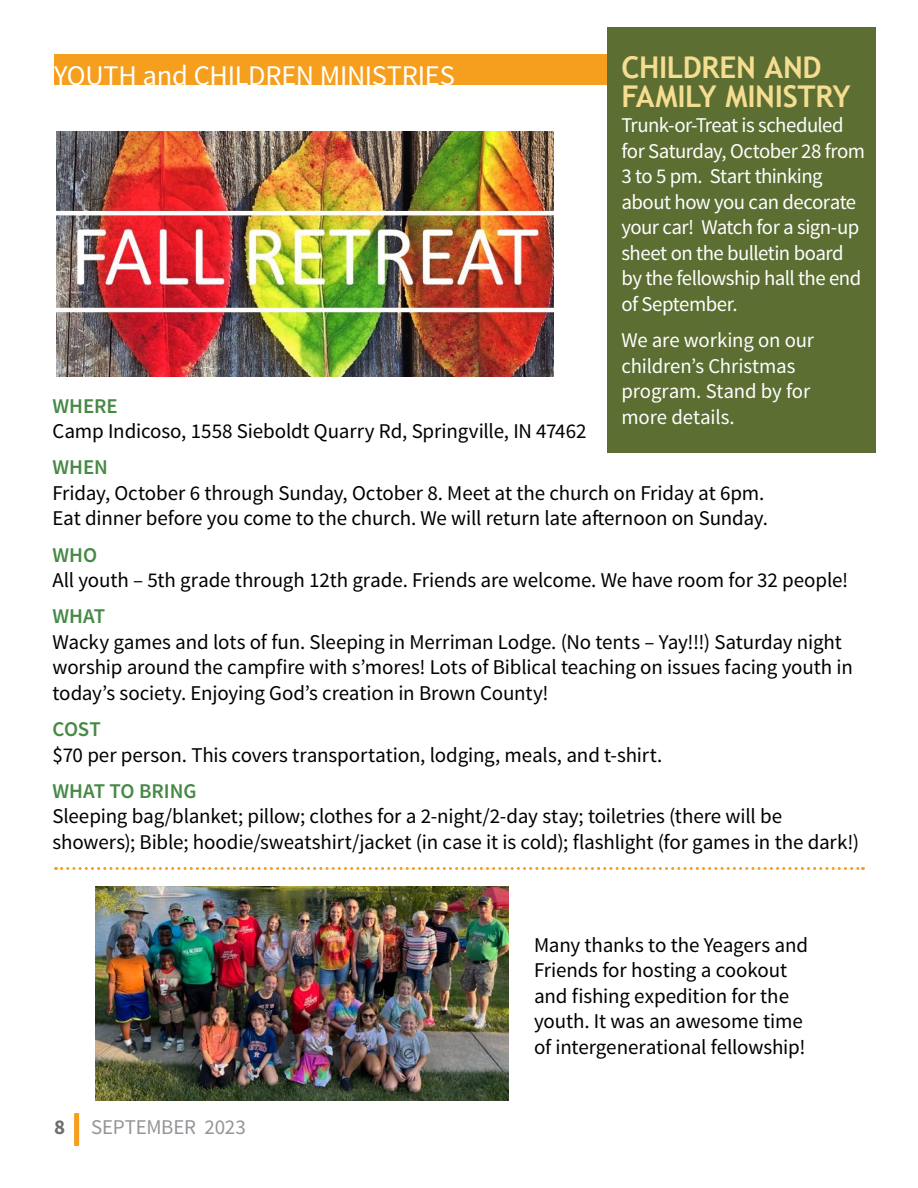
<style>
.page{position:relative;width:918px;height:1188px;background:#fff}
.page>*{position:absolute;margin:0;border:0;box-sizing:border-box;transform-origin:0 0}
.t1{font:700 30px/28.5px "Trebuchet MS";letter-spacing:-.01em;color:#f5dd91}
.t2{font:28.5px "Source Sans Pro";letter-spacing:-.01em;color:#fff}
.t3{font:21px/25.5px "Source Sans Pro";letter-spacing:-.01em;color:#000}
.t4{font:21px/25.5px "Source Sans Pro";letter-spacing:-.025em;color:#fff}
.t5{font:21px/25.5px "Source Sans Pro";letter-spacing:-.005em;color:#fff}
.t6{font:600 21px "Source Sans Pro";letter-spacing:-.005em;color:#468945}
.t7{font:21px "Source Sans Pro";letter-spacing:-.01em;color:#939598}
.s1{font-weight:700;color:#6d6e71}
.s2{font-weight:700;font-size:29.85px;color:#f69e1d}
</style>
<div class="page">
<div style="left:54px;top:54px;width:810px;height:31px;background:#f69e1d"></div>
<img style="left:56px;top:131px;width:498px;height:245px">
<img style="left:96px;top:886px;width:413px;height:214px">
<div style="left:608px;top:27px;width:268px;height:426px;background:#5c6e32"></div>
<svg style="left:56px;top:867px;width:807px;height:3px"></svg>
<h1 class="t1" style="left:621px;top:53px;width:231px">CHILDREN AND<br>FAMILY MINISTRY</h1>
<p class="t4" style="left:621px;top:113px;width:245px">Trunk-or-Treat is scheduled for Saturday, October 28 from<br>3 to 5 pm. Start thinking about how you can decorate your car! Watch for a sign-up sheet on the bulletin board by the fellowship hall the end of September.</p>
<p class="t5" style="left:621px;top:328px;width:194px">We are working on our children’s Christmas program. Stand by for more details.</p>
<h2 class="t2" style="left:54px;top:58px;width:402px">YOUTH and CHILDREN MINISTRIES</h2>
<p class="t6" style="left:52px;top:392px;width:67px">WHERE</p>
<p class="t3" style="left:52px;top:419px;width:536px">Camp Indicoso, 1558 Sieboldt Quarry Rd, Springville, IN 47462</p>
<p class="t6" style="left:52px;top:454px;width:57px">WHEN</p>
<p class="t3" style="left:52px;top:480px;width:717px">Friday, October 6 through Sunday, October 8. Meet at the church on Friday at 6pm.<br>Eat dinner before you come to the church. We will return late afternoon on Sunday.</p>
<p class="t6" style="left:52px;top:541px;width:46px">WHO</p>
<p class="t3" style="left:52px;top:568px;width:797px">All youth – 5th grade through 12th grade. Friends are welcome. We have room for 32 people!</p>
<p class="t6" style="left:52px;top:603px;width:54px">WHAT</p>
<p class="t3" style="left:52px;top:630px;width:802px">Wacky games and lots of fun. Sleeping in Merriman Lodge. (No tents – Yay!!!) Saturday night worship around the campfire with s’mores! Lots of Biblical teaching on issues facing youth in today’s society. Enjoying God’s creation in Brown County!</p>
<p class="t6" style="left:52px;top:716px;width:50px">COST</p>
<p class="t3" style="left:52px;top:742px;width:611px">$70 per person. This covers transportation, lodging, meals, and t-shirt.</p>
<p class="t6" style="left:52px;top:778px;width:145px">WHAT TO BRING</p>
<p class="t3" style="left:52px;top:804px;width:808px">Sleeping bag/blanket; pillow; clothes for a 2-night/2-day stay; toiletries (there will be showers); Bible; hoodie/sweatshirt/jacket (in case it is cold); flashlight (for games in the dark!)</p>
<p class="t7" style="left:54px;top:1114px;width:194px"><span class="s1">8</span> <span class="s2">|</span> SEPTEMBER 2023</p>
<p class="t3" style="left:534px;top:932px;width:276px">Many thanks to the Yeagers and<br>Friends for hosting a cookout and fishing expedition for the youth. It was an awesome time of intergenerational fellowship!</p>
</div>
